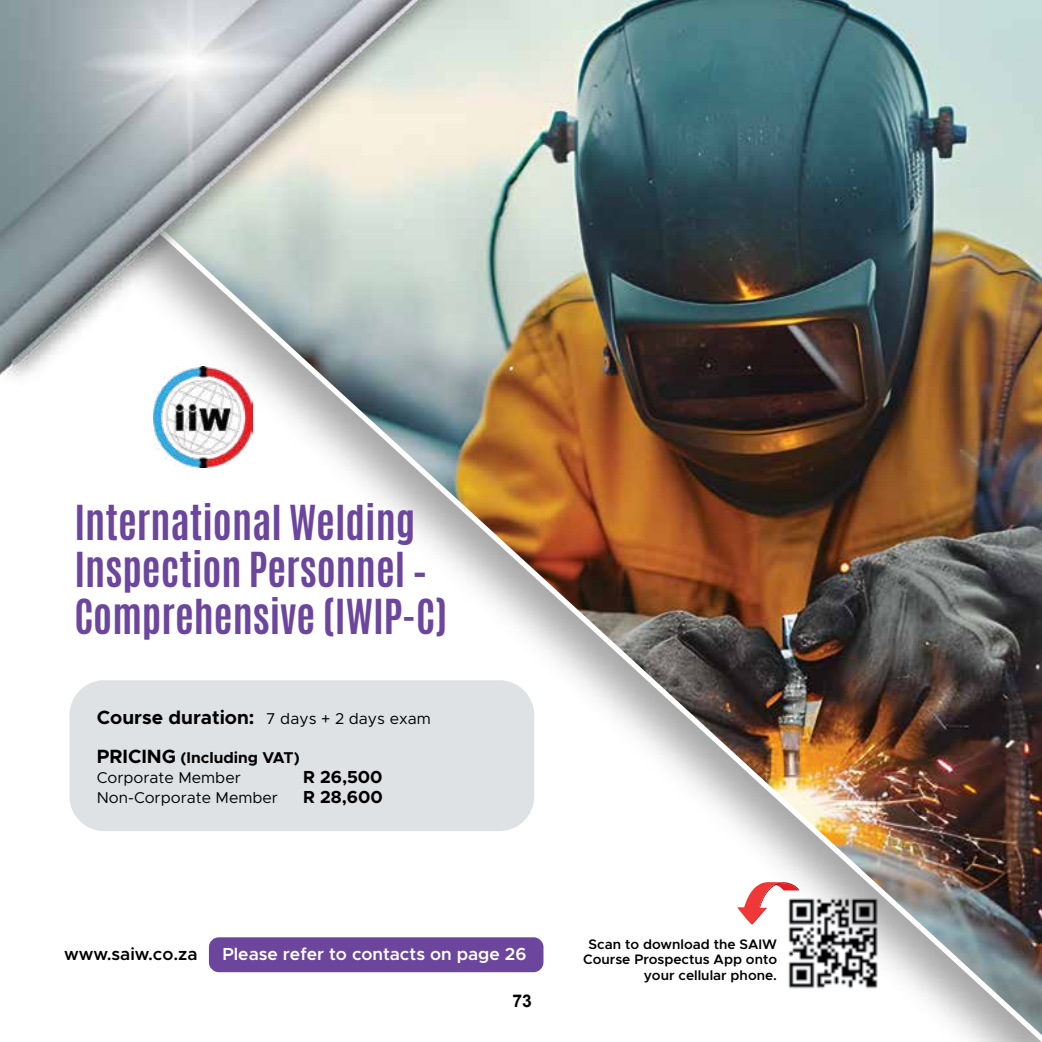
<style>
.page{position:relative;width:1042px;height:1042px;background:#fff}
.page>*{position:absolute;margin:0;border:0;box-sizing:border-box;transform-origin:0 0}
.t1{font:700 40.25px/47.2px "Antonio";color:#6b469c}
.t2{font:700 19.25px "Metropolis";color:#000}
.t3{font:600 17.5px "Metropolis";color:#fff}
.t4{font:600 17.5px "Metropolis";color:#000}
.t5{font:700 17.5px "Metropolis";color:#000}
.t6{font:700 17.5px "Arial";color:#000}
.t7{font:15.75px/20.1px "Metropolis";color:#000}
.t8{font:600 13.83px/15.8px "Metropolis";color:#000;text-align:right}
.s1{font-weight:400;font-size:15.75px}
.s2{font-weight:700;font-size:19.25px}
.s3{font-weight:700}
</style>
<div class="page">
<img style="left:88px;top:0;width:954px;height:1042px">
<img style="left:0;top:0;width:480px;height:467px">
<img style="left:154px;top:366px;width:98px;height:101px">
<div style="left:209px;top:937px;width:334px;height:35px;background:#6b469c;border-radius:10px"></div>
<div style="left:69px;top:680px;width:465px;height:151px;background:#dbdfe3;border-radius:35px"></div>
<h1 class="t1" style="left:74px;top:499px;width:374px">International Welding<br>Inspection Personnel –<br>Comprehensive (IWIP-C)</h1>
<h2 class="t2" style="left:97px;top:705px;width:335px">Course duration: <span class="s1">7 days + 2 days exam</span></h2>
<p class="t7" style="left:97px;top:747px;width:204px"><span class="s2">PRICING</span> <span class="s3">(Including VAT)<br></span>Corporate Member</p>
<p class="t5" style="left:303px;top:765px;width:81px">R 26,500</p>
<p class="t7" style="left:97px;top:787px;width:183px">Non-Corporate Member</p>
<p class="t5" style="left:303px;top:786px;width:81px">R 28,600</p>
<p class="t4" style="left:64px;top:943px;width:135px">www.saiw.co.za</p>
<p class="t3" style="left:222px;top:943px;width:306px">Please refer to contacts on page 26</p>
<p class="t6" style="left:512px;top:989px;width:21px">73</p>
<p class="t8" style="left:583px;top:936px;width:195px">Scan to download the SAIW<br>Course Prospectus App onto your cellular phone.</p>
</div>
